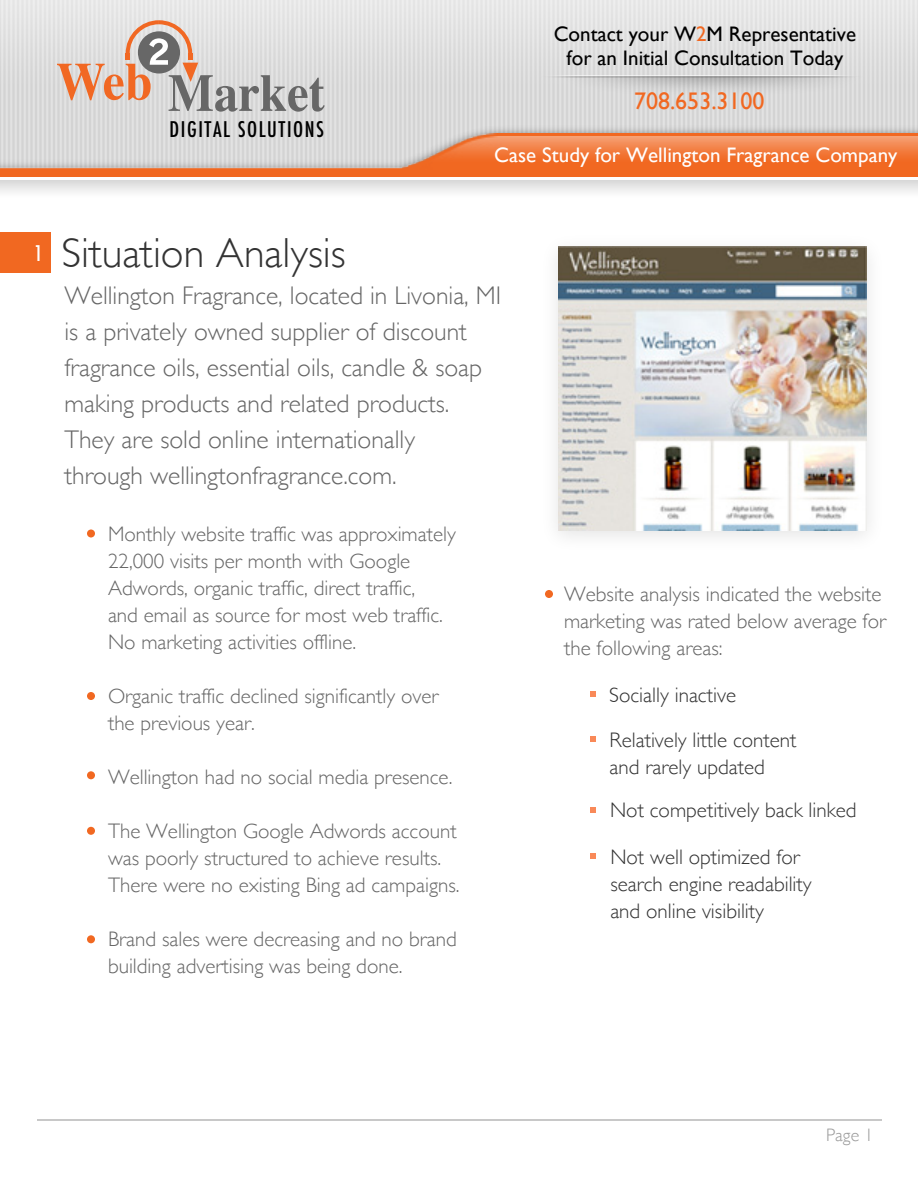
<style>
.page{position:relative;width:918px;height:1188px;background:#fff}
.page>*{position:absolute;margin:0;border:0;box-sizing:border-box;transform-origin:0 0}
.t1{font:300 42px "Gill Sans";color:#333}
.t2{font:300 25.5px/36px "Gill Sans";color:#666}
.t3{font:24px "Gill Sans";color:#f16821}
.t4{font:300 21px/27px "Gill Sans";color:#666}
.t5{font:300 21px/27px "Gill Sans";color:#333}
.t6{font:21px/24px "Gill Sans";color:#000;text-align:center}
.t7{font:21px "Gill Sans";color:#fff}
.t8{font:500 condensed 21px "Futura";letter-spacing:.075em;color:#000}
.t9{font:300 18px "Gill Sans";color:#999}
.s1{color:#f16821}
.s2{font-family:"Futura";font-weight:500;font-stretch:condensed;font-size:21px;color:#fff}
</style>
<div class="page">
<svg style="left:591px;top:692px;width:5px;height:5px"></svg>
<svg style="left:591px;top:736px;width:5px;height:5px"></svg>
<svg style="left:591px;top:807px;width:5px;height:5px"></svg>
<svg style="left:591px;top:854px;width:5px;height:5px"></svg>
<img style="left:558px;top:246px;width:309px;height:285px">
<div style="left:0;top:232px;width:51px;height:41px;background:#f16821"></div>
<div style="left:87px;top:529px;width:8px;height:9px;background:#f16821;border-radius:50%"></div>
<div style="left:87px;top:692px;width:8px;height:8px;background:#f16821;border-radius:50%"></div>
<div style="left:87px;top:771px;width:8px;height:8px;background:#f16821;border-radius:50%"></div>
<div style="left:87px;top:935px;width:8px;height:8px;background:#f16821;border-radius:50%"></div>
<div style="left:87px;top:827px;width:8px;height:8px;background:#f16821;border-radius:50%"></div>
<div style="left:545px;top:590px;width:8px;height:8px;background:#f16821;border-radius:50%"></div>
<img style="left:0;top:92px;width:918px;height:31px">
<img style="left:0;top:0;width:918px;height:92px">
<img style="left:555px;top:76px;width:312px;height:23px">
<img style="left:536px;top:75px;width:330px;height:3px">
<img style="left:0;top:123px;width:918px;height:11px">
<img style="left:0;top:134px;width:918px;height:43px">
<img style="left:428px;top:136px;width:490px;height:26px">
<svg style="left:57px;top:20px;width:268px;height:92px;background:#d0c5bf"></svg>
<p class="t6" style="left:554px;top:21px;width:304px">Contact your W<span class="s1">2</span>M Representative for an Initial Consultation Today</p>
<p class="t8" style="left:170px;top:116px;width:156px">DIGITAL SOLUTIONS</p>
<p class="t1" style="left:34px;top:220px;width:313px"><span class="s2">1</span> Situation Analysis</p>
<p class="t3" style="left:634px;top:86px;width:132px">708.653.3100</p>
<p class="t7" style="left:494px;top:143px;width:405px">Case Study for Wellington Fragrance Company</p>
<p class="t2" style="left:64px;top:276px;width:438px">Wellington Fragrance, located in Livonia, MI is a privately owned supplier of discount fragrance oils, essential oils, candle &amp; soap making products and related products.<br>They are sold online internationally<br>through wellingtonfragrance.com.</p>
<p class="t4" style="left:108px;top:519px;width:349px">Monthly website traffic was approximately 22,000 visits per month with Google Adwords, organic traffic, direct traffic,<br>and email as source for most web traffic.<br>No marketing activities offline.</p>
<p class="t4" style="left:108px;top:681px;width:332px">Organic traffic declined significantly over the previous year.</p>
<p class="t4" style="left:108px;top:762px;width:346px">Wellington had no social media presence.</p>
<p class="t4" style="left:108px;top:816px;width:353px">The Wellington Google Adwords account was poorly structured to achieve results.<br>There were no existing Bing ad campaigns.</p>
<p class="t4" style="left:108px;top:924px;width:350px">Brand sales were decreasing and no brand building advertising was being done.</p>
<p class="t4" style="left:564px;top:579px;width:323px">Website analysis indicated the website marketing was rated below average for the following areas:</p>
<p class="t5" style="left:609px;top:681px;width:128px">Socially inactive</p>
<p class="t5" style="left:610px;top:725px;width:188px">Relatively little content and rarely updated</p>
<p class="t5" style="left:610px;top:796px;width:248px">Not competitively back linked</p>
<p class="t5" style="left:610px;top:843px;width:203px">Not well optimized for search engine readability and online visibility</p>
<p class="t9" style="left:826px;top:1121px;width:49px">Page 1</p>
</div>
